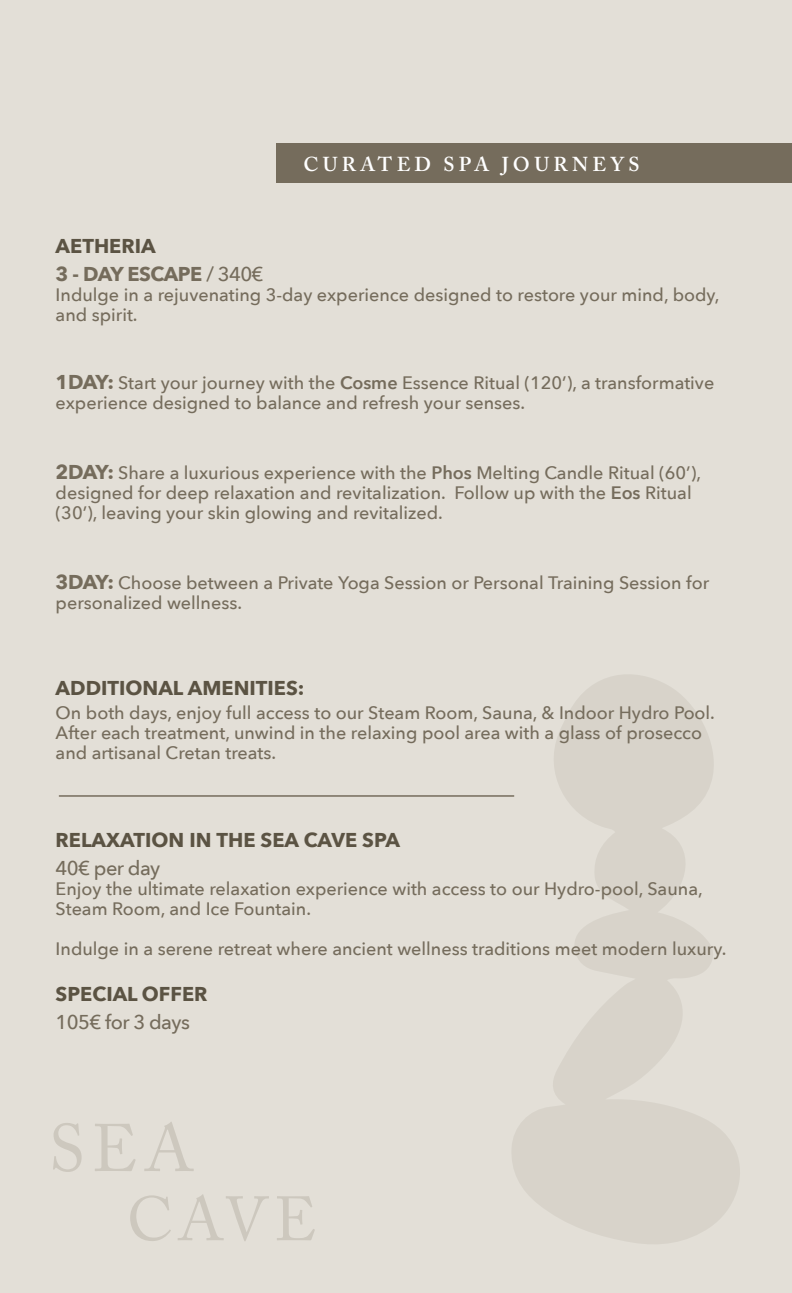
<style>
.page{position:relative;width:792px;height:1293px;background:#e3dfd7}
.page>*{position:absolute;margin:0;border:0;box-sizing:border-box;transform-origin:0 0}
.t1{font:700 20px "Avenir Next";color:#5b5343}
.t2{font:700 20px/28px "Avenir Next";letter-spacing:-.01em;color:#756c5c}
.t3{font:500 20px "Avenir Next";letter-spacing:-.03em;color:#756c5c}
.t4{font:600 20px "Adobe Caslon Pro";letter-spacing:.215em;color:#fff}
.t5{font:500 18px/20px "Avenir Next";color:#756c5c}
.s1{color:#5b5343}
.s2{font-weight:500}
.s3{font-weight:700;font-size:20px}
.s4{font-weight:600}
</style>
<div class="page">
<svg style="left:53px;top:1123px;width:29px;height:49px"></svg>
<svg style="left:95px;top:1124px;width:41px;height:47px"></svg>
<svg style="left:144px;top:1122px;width:50px;height:49px"></svg>
<svg style="left:130px;top:1195px;width:41px;height:46px"></svg>
<svg style="left:178px;top:1194px;width:91px;height:47px"></svg>
<svg style="left:277px;top:1196px;width:38px;height:44px"></svg>
<svg style="left:511px;top:675px;width:229px;height:569px;fill:#d8d3ca"></svg>
<svg style="left:58px;top:795px;width:457px;height:1px"></svg>
<div style="left:276px;top:143px;width:516px;height:40px;background:#756c5c"></div>
<p class="t4" style="left:304px;top:152px;width:338px">CURATED SPA JOURNEYS</p>
<p class="t2" style="left:56px;top:231px;width:209px"><span class="s1">AETHERIA<br></span>3 - DAY ESCAPE <span class="s2">/ 340€</span></p>
<p class="t5" style="left:56px;top:284px;width:666px">Indulge in a rejuvenating 3-day experience designed to restore your mind, body, and spirit.</p>
<p class="t5" style="left:56px;top:372px;width:660px"><span class="s3">1DAY:</span> Start your journey with the <span class="s4">Cosme</span> Essence Ritual (120’), a transformative experience designed to balance and refresh your senses.</p>
<p class="t5" style="left:56px;top:462px;width:647px"><span class="s3">2DAY:</span> Share a luxurious experience with the <span class="s4">Phos</span> Melting Candle Ritual (60’), designed for deep relaxation and revitalization. Follow up with the <span class="s4">Eos</span> Ritual (30’), leaving your skin glowing and revitalized.</p>
<p class="t5" style="left:56px;top:572px;width:655px"><span class="s3">3DAY:</span> Choose between a Private Yoga Session or Personal Training Session for personalized wellness.</p>
<p class="t1" style="left:56px;top:670px;width:250px">ADDITIONAL AMENITIES:</p>
<p class="t5" style="left:56px;top:702px;width:661px">On both days, enjoy full access to our Steam Room, Sauna, &amp; Indoor Hydro Pool.<br>After each treatment, unwind in the relaxing pool area with a glass of prosecco and artisanal Cretan treats.</p>
<p class="t1" style="left:56px;top:823px;width:346px">RELAXATION IN THE SEA CAVE SPA</p>
<p class="t3" style="left:56px;top:851px;width:106px">40€ per day</p>
<p class="t5" style="left:56px;top:878px;width:649px">Enjoy the ultimate relaxation experience with access to our Hydro-pool, Sauna,<br>Steam Room, and Ice Fountain.</p>
<p class="t5" style="left:56px;top:938px;width:672px">Indulge in a serene retreat where ancient wellness traditions meet modern luxury.</p>
<p class="t1" style="left:56px;top:976px;width:153px">SPECIAL OFFER</p>
<p class="t3" style="left:56px;top:1005px;width:136px">105€ for 3 days</p>
</div>
